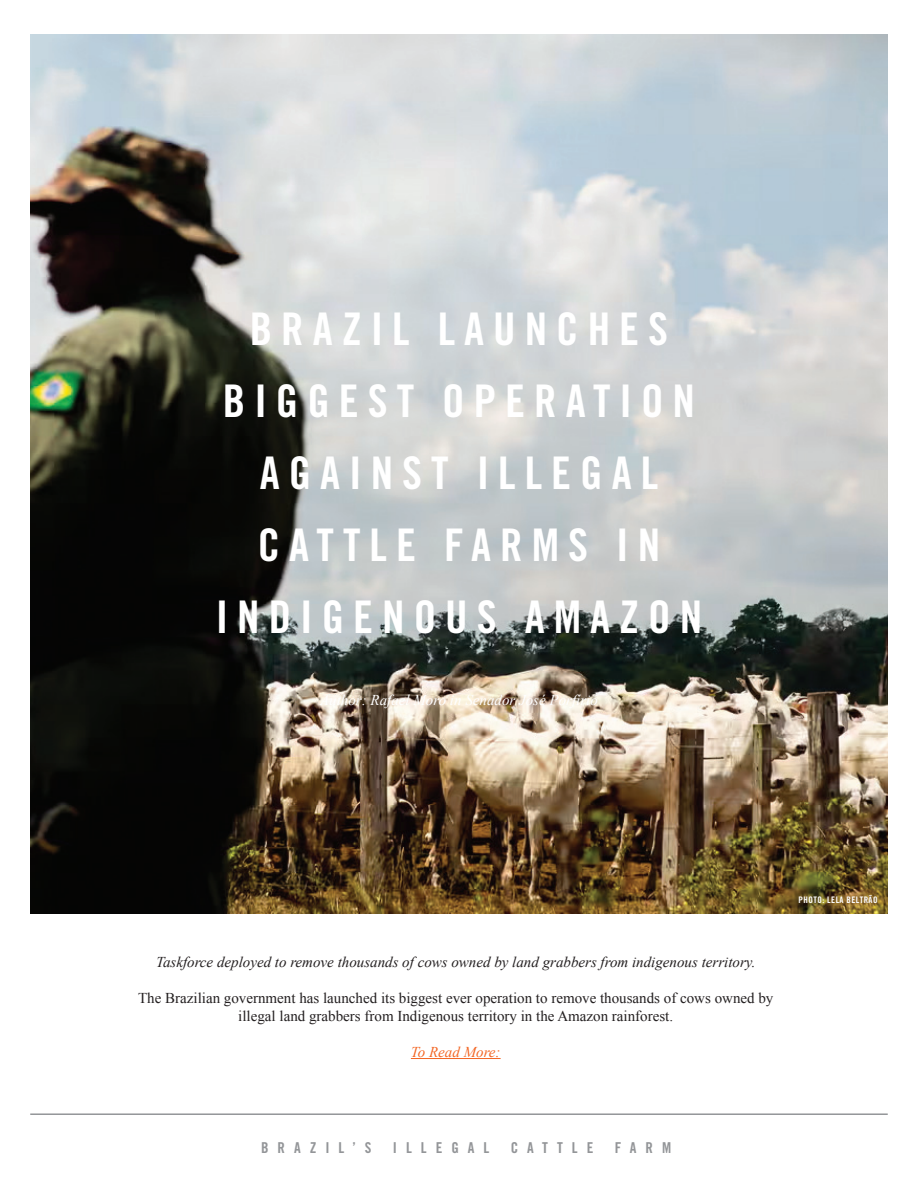
<style>
.page{position:relative;width:918px;height:1188px;background:#fff}
.page>*{position:absolute;margin:0;border:0;box-sizing:border-box;transform-origin:0 0}
.t1{font:45px/72px "Trade Gothic Bold Cond Twenty";letter-spacing:.2em;color:#fff;text-align:center}
.t2{font:15px/18px "Times New Roman";color:#231f20;text-align:center}
.t3{font:italic 15px "Times New Roman";color:#231f20}
.t4{font:italic 15px "Times New Roman";color:#fff}
.t5{font:15px "Trade Gothic Bold Cond Twenty";letter-spacing:.6em;color:#939598}
.t6{font:italic 15px "Times New Roman";color:#f36624}
.t7{font:9px "Trade Gothic Bold Cond Twenty";letter-spacing:.05em;color:#fff}
</style>
<div class="page">
<img style="left:30px;top:35px;width:858px;height:879px">
<hr style="left:30px;top:1113px;width:858px;height:2px;background:#939598">
<hr style="left:411px;top:1058px;width:90px;height:1px;background:#f36624">
<h1 class="t1" style="left:216px;top:293px;width:488px">BRAZIL LAUNCHES<br>BIGGEST OPERATION<br>AGAINST ILLEGAL<br>CATTLE FARMS IN<br>INDIGENOUS AMAZON</h1>
<p class="t4" style="left:320px;top:690px;width:279px">Author: Rafael Moro in Senador José Porfírio</p>
<p class="t3" style="left:156px;top:952px;width:601px">Taskforce deployed to remove thousands of cows owned by land grabbers from indigenous territory.</p>
<p class="t2" style="left:138px;top:989px;width:637px">The Brazilian government has launched its biggest ever operation to remove thousands of cows owned by illegal land grabbers from Indigenous territory in the Amazon rainforest.</p>
<p class="t6" style="left:411px;top:1042px;width:91px">To Read More:</p>
<p class="t7" style="left:799px;top:894px;width:80px">PHOTO: LELA BELTRÃO</p>
<p class="t5" style="left:261px;top:1139px;width:112px">BRAZIL’S</p>
<p class="t5" style="left:393px;top:1139px;width:98px">ILLEGAL</p>
<p class="t5" style="left:511px;top:1139px;width:84px">CATTLE</p>
<p class="t5" style="left:615px;top:1139px;width:58px">FARM</p>
</div>
